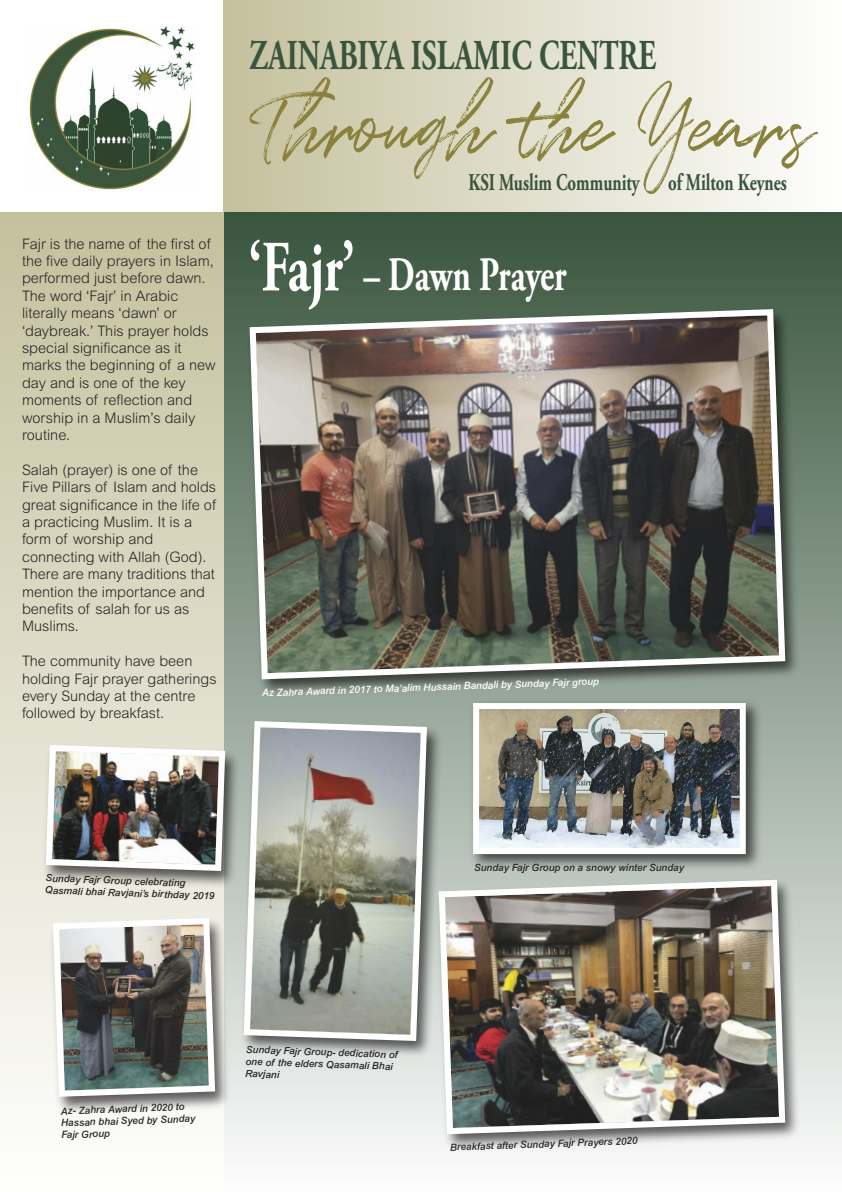
<style>
.page{position:relative;width:842px;height:1192px;background:#fff}
.page>*{position:absolute;margin:0;border:0;box-sizing:border-box;transform-origin:0 0}
.t1{font:103.3px "Quentin";color:#8a823c;scale:.7 1}
.t2{font:700 48px "Adobe Garamond Pro";color:#fff;scale:.7 1}
.t3{font:700 42.5px "Adobe Garamond Pro";color:#39553d;scale:.7 1}
.t4{font:700 24px "Adobe Garamond Pro";color:#39553d;scale:.7 1}
.t5{font:300 14.5px/17.4px "Arial";color:#272526}
.t6{font:italic 500 10px/12px "Arial";color:#272526}
.t7{font:italic 500 10px "Arial";color:#fff}
.s1{font-size:72px}
</style>
<div class="page">
<div style="left:223px;top:0;width:619px;height:213px;background:linear-gradient(to right,#c5c09d,#fefefe)"></div>
<div style="left:223px;top:213px;width:619px;height:979px;background:linear-gradient(to bottom,#38553d,#fdfdfd)"></div>
<div style="left:0;top:213px;width:223px;height:979px;background:linear-gradient(to bottom,#c5c09d,#fefefe)"></div>
<img style="left:29px;top:27px;width:166px;height:163px">
<img style="left:245px;top:305px;width:558px;height:392px">
<img style="left:246px;top:306px;width:542px;height:376px">
<img style="left:239px;top:717px;width:206px;height:342px">
<svg style="left:241px;top:718px;width:189px;height:326px;background:#9ea099"></svg>
<img style="left:434px;top:875px;width:369px;height:277px">
<img style="left:436px;top:877px;width:352px;height:260px">
<img style="left:49px;top:914px;width:184px;height:201px">
<img style="left:50px;top:915px;width:168px;height:185px">
<img style="left:469px;top:699px;width:294px;height:173px">
<img style="left:480px;top:710px;width:259px;height:137px">
<div style="left:473px;top:703px;width:273px;height:151px;border:6px solid #fff"></div>
<img style="left:41px;top:740px;width:202px;height:149px">
<img style="left:43px;top:742px;width:185px;height:132px">
<p class="t5" style="left:22px;top:236px;width:195px">Fajr is the name of the first of the five daily prayers in Islam, performed just before dawn.<br>The word ‘Fajr’ in Arabic literally means ‘dawn’ or ‘daybreak.’ This prayer holds special significance as it marks the beginning of a new day and is one of the key moments of reflection and worship in a Muslim’s daily routine.</p>
<p class="t5" style="left:22px;top:462px;width:196px">Salah (prayer) is one of the<br>Five Pillars of Islam and holds great significance in the life of a practicing Muslim. It is a form of worship and connecting with Allah (God).<br>There are many traditions that mention the importance and benefits of salah for us as<br>Muslims.</p>
<p class="t5" style="left:22px;top:654px;width:196px">The community have been holding Fajr prayer gatherings every Sunday at the centre followed by breakfast.</p>
<h3 class="t3" style="left:250px;top:39px;width:582px">ZAINABIYA ISLAMIC CENTRE</h3>
<h1 class="t1" style="left:250px;top:59px;width:806px">Through the Years</h1>
<h3 class="t4" style="left:468px;top:173px;width:456px">KSI Muslim Community of Milton Keynes</h3>
<h2 class="t2" style="left:249px;top:256px;width:456px"><span class="s1">‘Fajr’</span> – Dawn Prayer</h2>
<p class="t7" style="left:262px;top:689px;width:339px;rotate:-2deg">Az Zahra Award in 2017 to Ma’alim Hussain Bandali by Sunday Fajr group</p>
<p class="t6" style="left:46px;top:873px;width:171px;rotate:2deg">Sunday Fajr Group celebrating<br>Qasmali bhai Ravjani’s birthday 2019</p>
<p class="t6" style="left:474px;top:862px;width:211px">Sunday Fajr Group on a snowy winter Sunday</p>
<p class="t6" style="left:60px;top:1106px;width:136px;rotate:-2deg">Az- Zahra Award in 2020 to<br>Hassan bhai Syed by Sunday<br>Fajr Group</p>
<p class="t6" style="left:246px;top:1044px;width:153px;rotate:2deg">Sunday Fajr Group- dedication of one of the elders Qasamali Bhai<br>Ravjani</p>
<p class="t6" style="left:450px;top:1142px;width:189px;rotate:-2deg">Breakfast after Sunday Fajr Prayers 2020</p>
</div>
